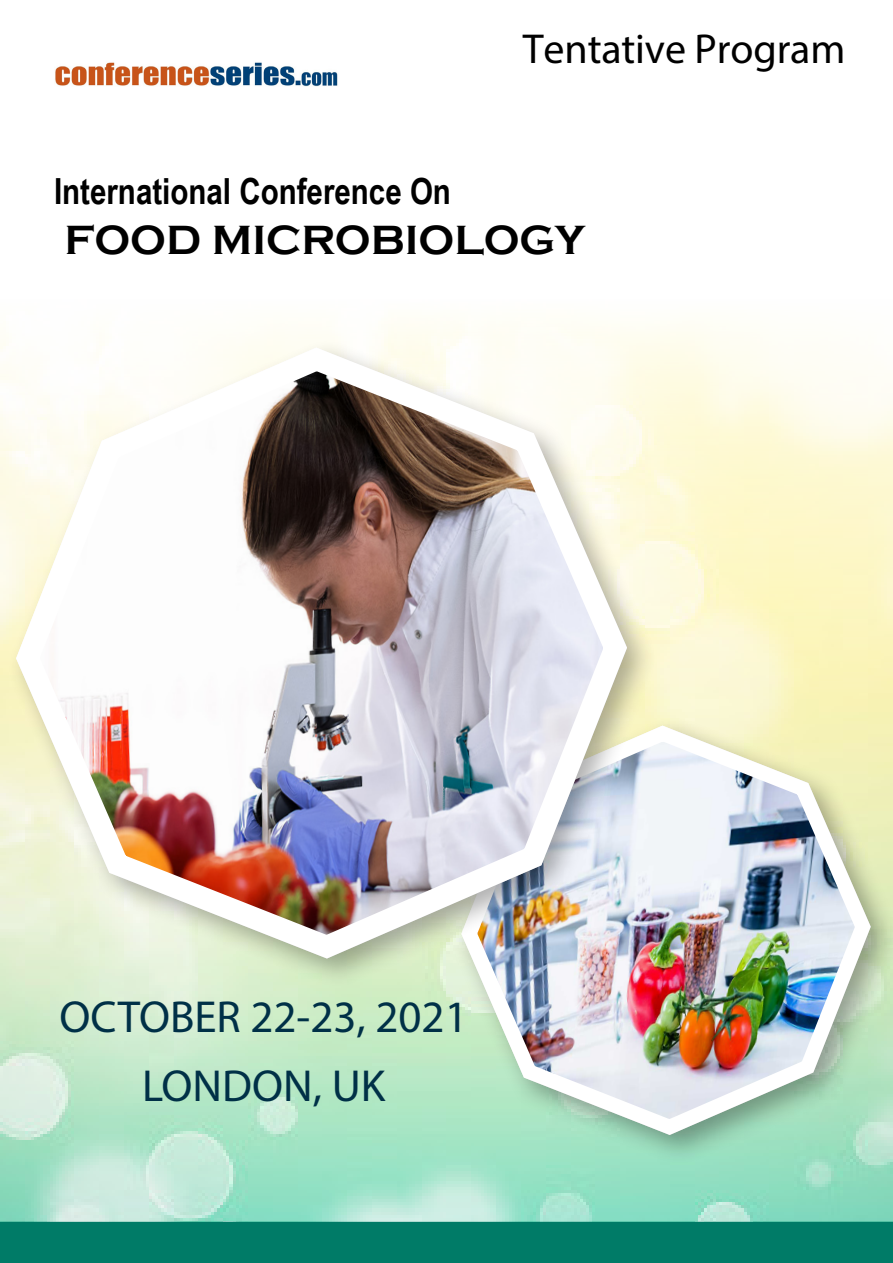
<style>
.page{position:relative;width:893px;height:1263px;background:#fff}
.page>*{position:absolute;margin:0;border:0;box-sizing:border-box;transform-origin:0 0}
.t1{font:45px "Myriad Pro";color:#003047}
.t2{font:700 42px "Copperplate Gothic";color:#000}
.t3{font:42px "Myriad Pro";letter-spacing:-.005em;color:#000}
.t4{font:700 36px "Arial Narrow";color:#000}
</style>
<div class="page">
<div style="left:0;top:1221px;width:893px;height:42px;background:#007b67"></div>
<img style="left:0;top:86px;width:893px;height:1135px">
<img style="left:55px;top:62px;width:283px;height:24px">
<div style="left:452px;top:716px;width:441px;height:449px;background:#000;opacity:.34"></div>
<img style="left:453px;top:718px;width:429px;height:425px">
<div style="left:6px;top:338px;width:652px;height:651px;background:#000;opacity:.31"></div>
<img style="left:4px;top:336px;width:640px;height:634px">
<p class="t3" style="left:523px;top:23px;width:324px">Tentative Program</p>
<p class="t4" style="left:54px;top:164px;width:398px">International Conference On</p>
<p class="t2" style="left:64px;top:217px;width:522px">FOOD MICROBIOLOGY</p>
<p class="t1" style="left:60px;top:989px;width:410px">OCTOBER 22-23, 2021</p>
<p class="t1" style="left:142px;top:1058px;width:245px">LONDON, UK</p>
</div>
